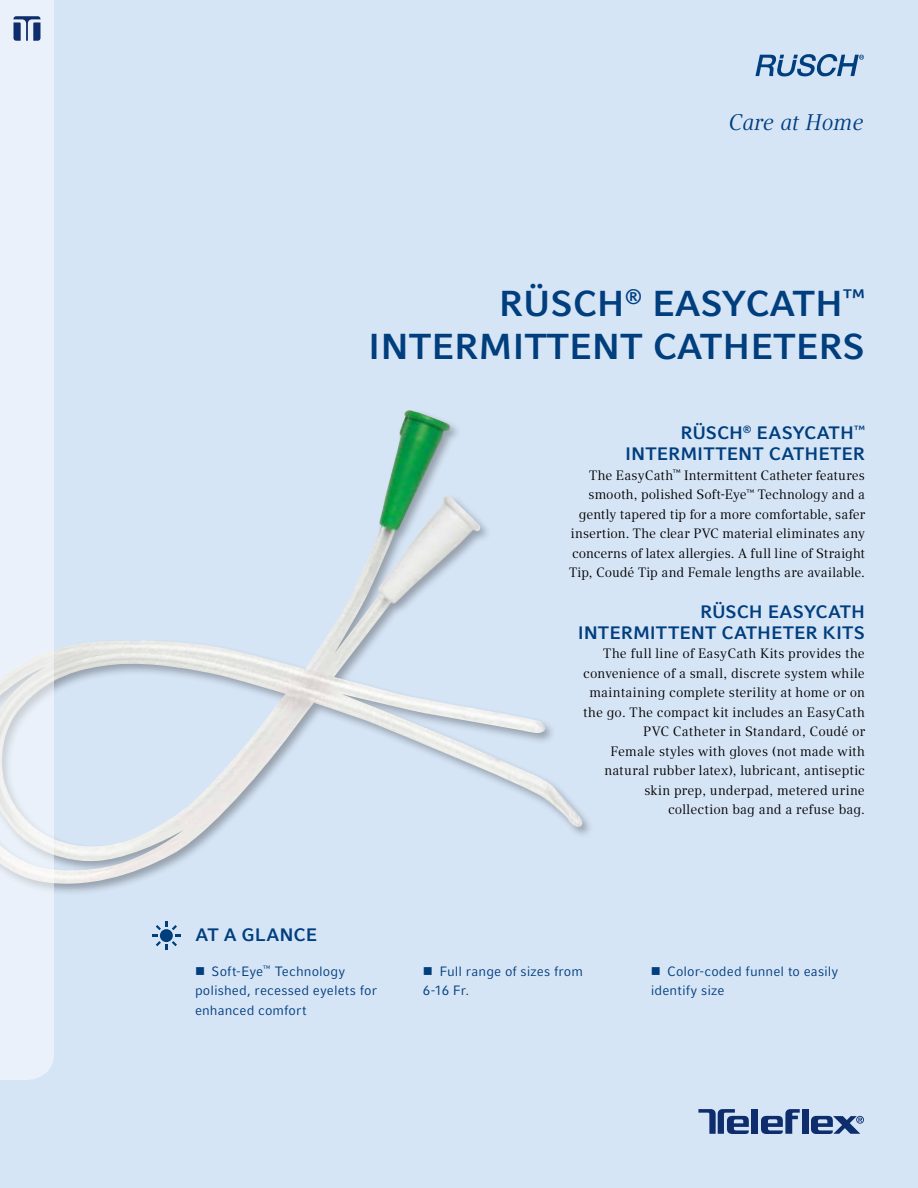
<style>
.page{position:relative;width:918px;height:1188px;background:#d6e5f6}
.page>*{position:absolute;margin:0;border:0;box-sizing:border-box;transform-origin:0 0}
.t1{font:700 36px/43.2px "Compatil Fact LT Pro";color:#003e7e;text-align:right}
.t2{font:italic 22.5px "Compatil Text LT Pro";color:#003e7e}
.t3{font:700 18px/21px "Compatil Fact LT Pro";letter-spacing:.005em;color:#003e7e}
.t4{font:13.5px/19.5px "Compatil Text LT Pro";letter-spacing:.01em;color:#000;text-align:right}
.t5{font:13.5px/19.5px "Compatil Fact LT Pro";letter-spacing:.01em;color:#003e7e}
</style>
<div class="page">
<svg style="left:755px;top:54px;width:109px;height:23px"></svg>
<div style="left:802px;top:1109px;width:6px;height:25px;background:#0e2d6d"></div>
<svg style="left:761px;top:1109px;width:39px;height:25px"></svg>
<div style="left:751px;top:1109px;width:7px;height:25px;background:#0e2d6d"></div>
<svg style="left:698px;top:1109px;width:51px;height:25px"></svg>
<svg style="left:811px;top:1116px;width:53px;height:18px"></svg>
<img style="left:54px;top:410px;width:530px;height:479px">
<svg style="left:152px;top:922px;width:28px;height:28px"></svg>
<svg style="left:0;top:0;width:54px;height:1080px;background:#e9f0f8"></svg>
<svg style="left:14px;top:16px;width:26px;height:25px"></svg>
<h2 class="t2" style="left:729px;top:109px;width:137px">Care at Home</h2>
<h1 class="t1" style="left:368px;top:282px;width:498px">RÜSCH<sup>®</sup> EASYCATH<sup>™<br></sup>INTERMITTENT CATHETERS</h1>
<h3 class="t3" style="left:625px;top:423px;width:241px;text-indent:55px">RÜSCH<sup>®</sup> EASYCATH<sup>™<br></sup>INTERMITTENT CATHETE</h3>
<h3 class="t3" style="left:853px;top:444px;width:14px">R</h3>
<p class="t4" style="left:569px;top:466px;width:297px">The EasyCath<sup>™</sup> Intermittent Catheter features smooth, polished Soft-Eye<sup>™</sup> Technology and a gently tapered tip for a more comfortable, safer insertion. The clear PVC material eliminates any concerns of latex allergies. A full line of Straight Tip, Coudé Tip and Female lengths are available.</p>
<h3 class="t3" style="left:578px;top:601px;width:289px;text-indent:122px">RÜSCH EASYCATH<br>INTERMITTENT CATHETE</h3>
<h3 class="t3" style="left:806px;top:622px;width:61px">R KITS</h3>
<p class="t4" style="left:583px;top:644px;width:283px">The full line of EasyCath Kits provides the convenience of a small, discrete system while maintaining complete sterility at home or on the go. The compact kit includes an EasyCath PVC Catheter in Standard, Coudé or<br>Female styles with gloves (not made with natural rubber latex), lubricant, antiseptic skin prep, underpad, metered urine collection bag and a refuse bag.</p>
<h3 class="t3" style="left:196px;top:924px;width:85px">AT A GLANCE</h3>
<p class="t5" style="left:195px;top:961px;width:184px">■ Soft-Eye<sup>™</sup> Technology polished, recessed eyelets for enhanced comfort</p>
<p class="t5" style="left:423px;top:961px;width:162px">■ Full range of sizes from<br>6-16 Fr.</p>
<p class="t5" style="left:651px;top:961px;width:189px">■ Color-coded funnel to easily identify size</p>
</div>
